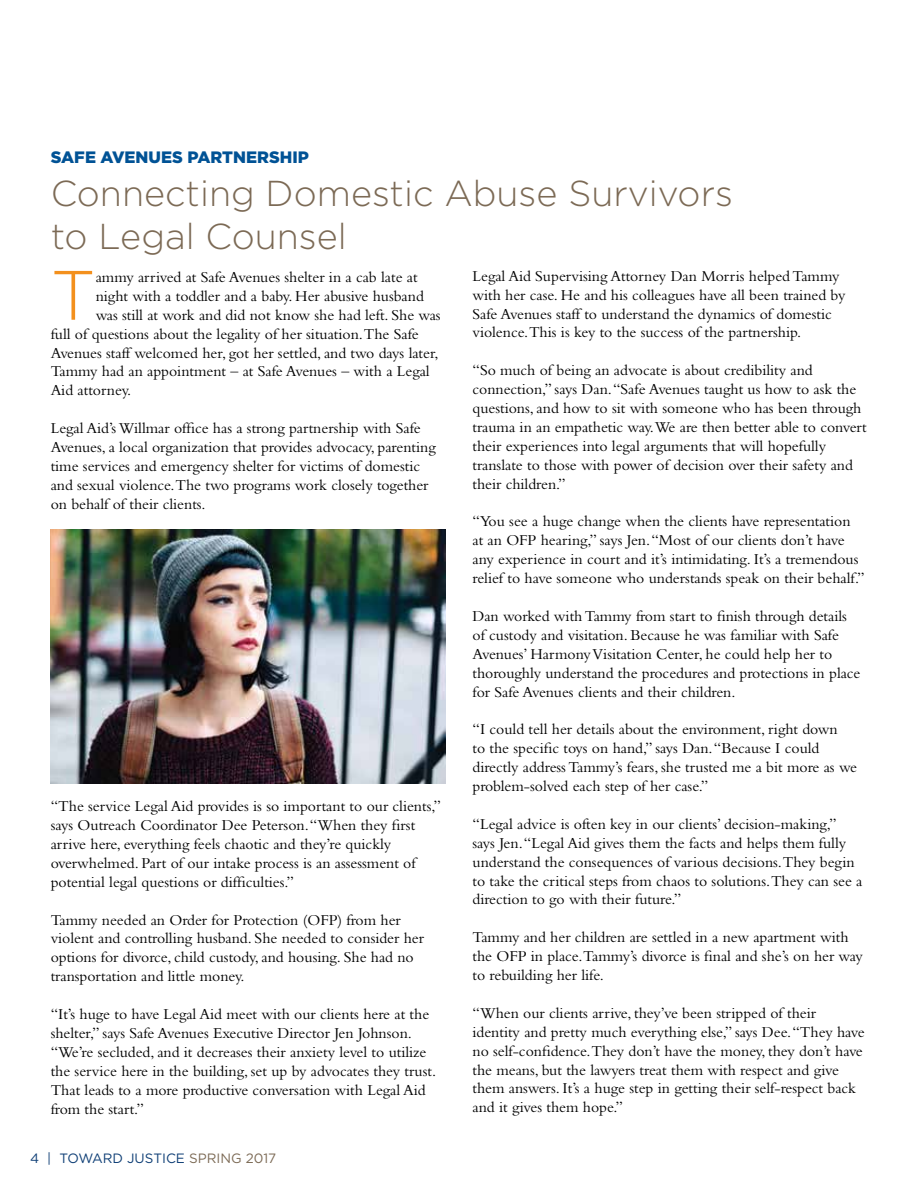
<style>
.page{position:relative;width:918px;height:1188px;background:#fff}
.page>*{position:absolute;margin:0;border:0;box-sizing:border-box;transform-origin:0 0}
.t1{font:300 69.75px "Gotham";color:#f3901d}
.t2{font:300 36px/43.2px "Gotham";color:#7c6a55}
.t3{font:900 16.5px "Gotham";color:#005295}
.t4{font:15.75px/18.9px "Bembo";color:#000}
.t5{font:13.5px "Gotham";color:#0f3f76}
.s1{color:#7c6a55}
</style>
<div class="page">
<img style="left:51px;top:529px;width:395px;height:255px">
<p class="t3" style="left:51px;top:148px;width:260px">SAFE AVENUES PARTNERSHIP</p>
<h2 class="t2" style="left:51px;top:171px;width:684px">Connecting Domestic Abuse Survivors to Legal Counsel</h2>
<p class="t4" style="left:472px;top:266px;width:374px">Legal Aid Supervising Attorney Dan Morris helped Tammy with her case. He and his colleagues have all been trained by Safe Avenues staff to understand the dynamics of domestic violence.This is key to the success of the partnership.</p>
<p class="t4" style="left:472px;top:361px;width:396px">“So much of being an advocate is about credibility and connection,” says Dan. “Safe Avenues taught us how to ask the questions, and how to sit with someone who has been through trauma in an empathetic way.We are then better able to convert their experiences into legal arguments that will hopefully translate to those with power of decision over their safety and their children.”</p>
<p class="t4" style="left:472px;top:512px;width:394px">“You see a huge change when the clients have representation at an OFP hearing,” says Jen. “Most of our clients don’t have any experience in court and it’s intimidating. It’s a tremendous relief to have someone who understands speak on their behalf.”</p>
<p class="t4" style="left:472px;top:606px;width:390px">Dan worked with Tammy from start to finish through details of custody and visitation. Because he was familiar with Safe Avenues’ Harmony Visitation Center, he could help her to thoroughly understand the procedures and protections in place for Safe Avenues clients and their children.</p>
<p class="t4" style="left:472px;top:720px;width:386px">“I could tell her details about the environment, right down<br>to the specific toys on hand,” says Dan. “Because I could directly address Tammy’s fears, she trusted me a bit more as we problem-solved each step of her case.”</p>
<p class="t4" style="left:472px;top:814px;width:392px">“Legal advice is often key in our clients’ decision-making,” says Jen. “Legal Aid gives them the facts and helps them fully understand the consequences of various decisions.They begin to take the critical steps from chaos to solutions.They can see a direction to go with their future.”</p>
<p class="t4" style="left:472px;top:928px;width:392px">Tammy and her children are settled in a new apartment with the OFP in place.Tammy’s divorce is final and she’s on her way to rebuilding her life.</p>
<p class="t4" style="left:472px;top:1003px;width:394px">“When our clients arrive, they’ve been stripped of their identity and pretty much everything else,” says Dee. “They have no self-confidence.They don’t have the money, they don’t have the means, but the lawyers treat them with respect and give them answers. It’s a huge step in getting their self-respect back and it gives them hope.”</p>
<h1 class="t1" style="left:51px;top:257px;width:47px">T</h1>
<p class="t4" style="left:96px;top:267px;width:323px">ammy arrived at Safe Avenues shelter in a cab late at</p>
<p class="t4" style="left:96px;top:286px;width:330px">night with a toddler and a baby. Her abusive husband</p>
<p class="t4" style="left:96px;top:305px;width:346px">was still at work and did not know she had left. She was</p>
<p class="t4" style="left:51px;top:324px;width:370px">full of questions about the legality of her situation.The Safe</p>
<p class="t4" style="left:51px;top:343px;width:390px">Avenues staff welcomed her, got her settled, and two days later,</p>
<p class="t4" style="left:51px;top:362px;width:381px">Tammy had an appointment – at Safe Avenues – with a Legal</p>
<p class="t4" style="left:51px;top:381px;width:82px">Aid attorney.</p>
<p class="t4" style="left:51px;top:418px;width:387px">Legal Aid’s Willmar office has a strong partnership with Safe Avenues, a local organization that provides advocacy, parenting time services and emergency shelter for victims of domestic and sexual violence.The two programs work closely together on behalf of their clients.</p>
<p class="t4" style="left:51px;top:796px;width:392px">“The service Legal Aid provides is so important to our clients,” says Outreach Coordinator Dee Peterson. “When they first arrive here, everything feels chaotic and they’re quickly overwhelmed. Part of our intake process is an assessment of potential legal questions or difficulties.”</p>
<p class="t4" style="left:51px;top:910px;width:375px">Tammy needed an Order for Protection (OFP) from her violent and controlling husband. She needed to consider her options for divorce, child custody, and housing. She had no transportation and little money.</p>
<p class="t4" style="left:51px;top:1004px;width:387px">“It’s huge to have Legal Aid meet with our clients here at the shelter,” says Safe Avenues Executive Director Jen Johnson. “We’re secluded, and it decreases their anxiety level to utilize the service here in the building, set up by advocates they trust.<br>That leads to a more productive conversation with Legal Aid from the start.”</p>
<p class="t5" style="left:30px;top:1151px;width:248px">4 | TOWARD JUSTICE <span class="s1">SPRING 2017</span></p>
</div>
